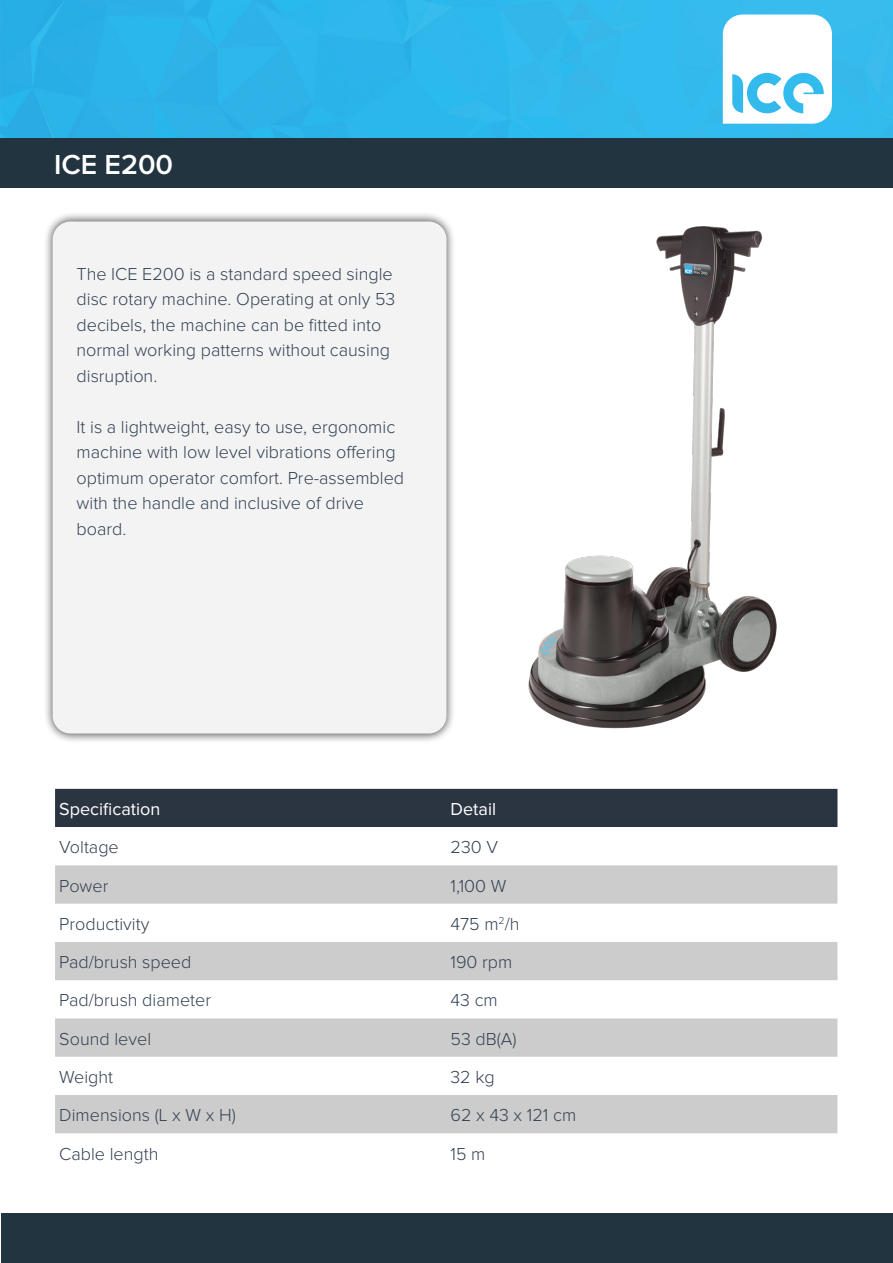
<style>
.page{position:relative;width:893px;height:1263px;background:#fff}
.page>*{position:absolute;margin:0;border:0;box-sizing:border-box;transform-origin:0 0}
.t1{font:600 28.5px "Proxima Nova";color:#fff}
.t2{font:300 18px/25.5px "Proxima Nova";color:#324152}
.t3{font:18px "Proxima Nova";color:#fff}
</style>
<div class="page">
<div style="left:43px;top:212px;width:413px;height:531px;background:#000;opacity:.75"></div>
<div style="left:53px;top:221px;width:393px;height:512px;background:#f3f3f4;border-radius:18px"></div>
<img style="left:0;top:0;width:893px;height:138px">
<div style="left:0;top:138px;width:893px;height:50px;background:#233441"></div>
<svg style="left:723px;top:15px;width:109px;height:109px"></svg>
<div style="left:1px;top:1213px;width:892px;height:50px;background:#233441"></div>
<img style="left:528px;top:226px;width:249px;height:503px">
<div style="left:55px;top:789px;width:782px;height:38px;background:#2b3542"></div>
<svg style="left:55px;top:865px;width:782px;height:268px;fill:#cdcccc"></svg>
<h1 class="t1" style="left:54px;top:152px;width:121px">ICE E200</h1>
<p class="t2" style="left:77px;top:262px;width:320px">The ICE E200 is a standard speed single disc rotary machine. Operating at only 53 decibels, the machine can be fitted into normal working patterns without causing disruption.</p>
<p class="t2" style="left:77px;top:415px;width:329px">It is a lightweight, easy to use, ergonomic machine with low level vibrations offering optimum operator comfort. Pre-assembled with the handle and inclusive of drive board.</p>
<p class="t3" style="left:59px;top:801px;width:103px">Specification</p>
<p class="t3" style="left:450px;top:801px;width:47px">Detail</p>
<p class="t2" style="left:59px;top:835px;width:61px">Voltage</p>
<p class="t2" style="left:450px;top:835px;width:49px">230 V</p>
<p class="t2" style="left:59px;top:874px;width:51px">Power</p>
<p class="t2" style="left:450px;top:874px;width:57px">1,100 W</p>
<p class="t2" style="left:59px;top:912px;width:92px">Productivity</p>
<p class="t2" style="left:450px;top:912px;width:71px">475 m<sup>2</sup>/h</p>
<p class="t2" style="left:59px;top:950px;width:134px">Pad/brush speed</p>
<p class="t2" style="left:450px;top:950px;width:63px">190 rpm</p>
<p class="t2" style="left:59px;top:988px;width:153px">Pad/brush diameter</p>
<p class="t2" style="left:450px;top:988px;width:49px">43 cm</p>
<p class="t2" style="left:59px;top:1027px;width:93px">Sound level</p>
<p class="t2" style="left:450px;top:1027px;width:68px">53 dB(A)</p>
<p class="t2" style="left:59px;top:1065px;width:55px">Weight</p>
<p class="t2" style="left:450px;top:1065px;width:46px">32 kg</p>
<p class="t2" style="left:59px;top:1103px;width:178px">Dimensions (L x W x H)</p>
<p class="t2" style="left:450px;top:1103px;width:127px">62 x 43 x 121 cm</p>
<p class="t2" style="left:59px;top:1141px;width:101px">Cable length</p>
<p class="t2" style="left:450px;top:1141px;width:36px">15 m</p>
</div>
